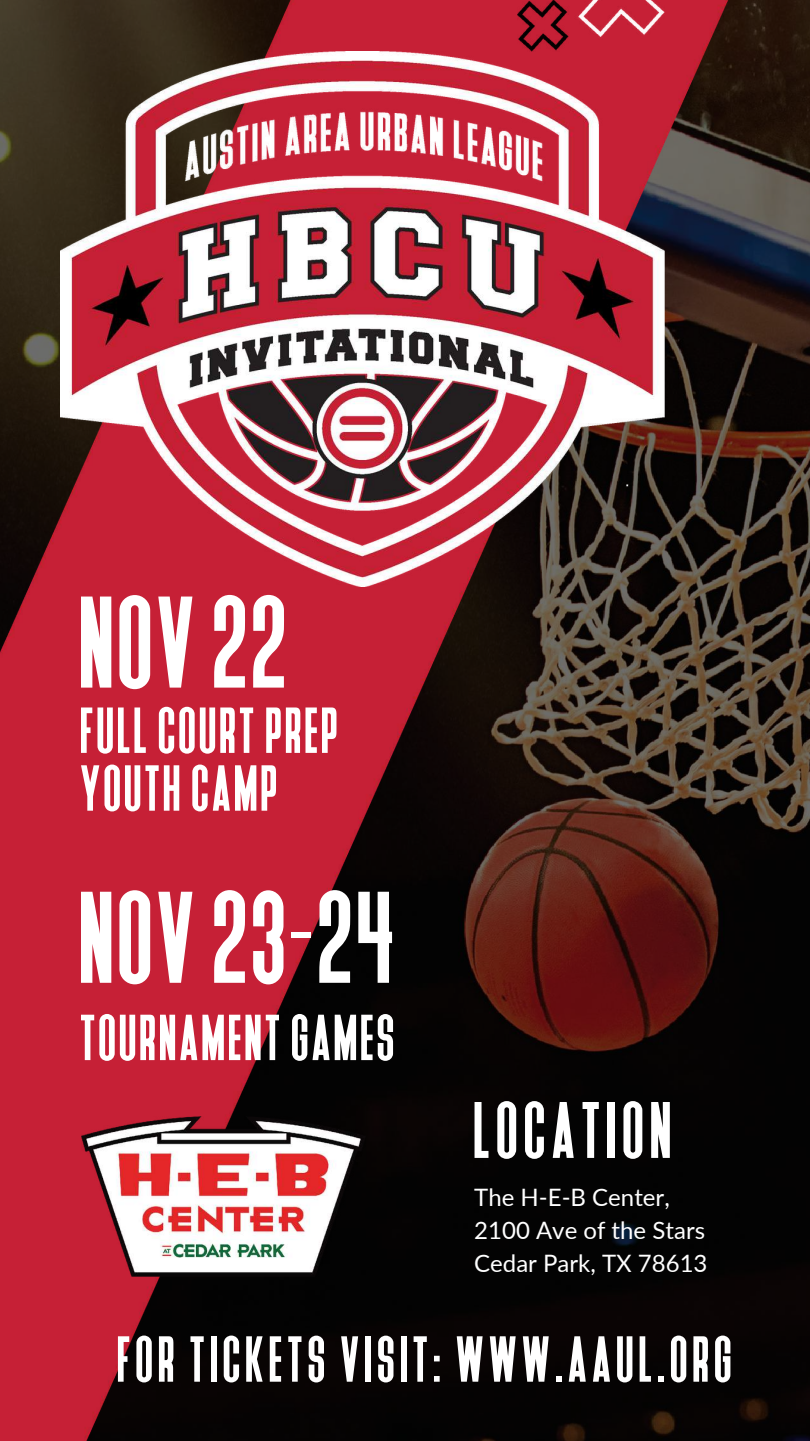
<style>
.page{position:relative;width:810px;height:1441px;background:#fff}
.page>*{position:absolute;margin:0;border:0;box-sizing:border-box;transform-origin:0 0}
.t1{font:139px "Deutschlander";letter-spacing:.035em;color:#fff}
.t2{font:85.4px "Deutschlander";letter-spacing:.08em;color:#fff}
.t3{font:69.3px/57.8px "Deutschlander";letter-spacing:.05em;color:#fff}
.t4{font:69.3px "Deutschlander";letter-spacing:.08em;color:#fff}
.t5{font:24px/33px "Lato";color:#fff}
</style>
<div class="page">
<img style="left:729px;top:0;width:81px;height:1440px">
<img style="left:0;top:0;width:729px;height:1440px">
<img style="left:60px;top:51px;width:605px;height:535px">
<img style="left:517px;top:0;width:148px;height:51px">
<img style="left:81px;top:1116px;width:284px;height:159px">
<h1 class="t1" style="left:81px;top:570px;width:208px">NOV22</h1>
<h3 class="t3" style="left:81px;top:702px;width:259px">FULL COURT PREP<br>YOUTH CAMP</h3>
<h1 class="t1" style="left:81px;top:865px;width:316px">NOV23-24</h1>
<h3 class="t3" style="left:81px;top:1009px;width:315px">TOURNAMENT GAMES</h3>
<h2 class="t2" style="left:475px;top:1085px;width:199px">LOCATION</h2>
<p class="t5" style="left:474px;top:1179px;width:235px">The H-E-B Center,<br>2100 Ave of the Stars<br>Cedar Park, TX 78613</p>
<h3 class="t4" style="left:118px;top:1323px;width:616px">FOR TICKETS VISIT: WWW.AAUL.ORG</h3>
</div>
